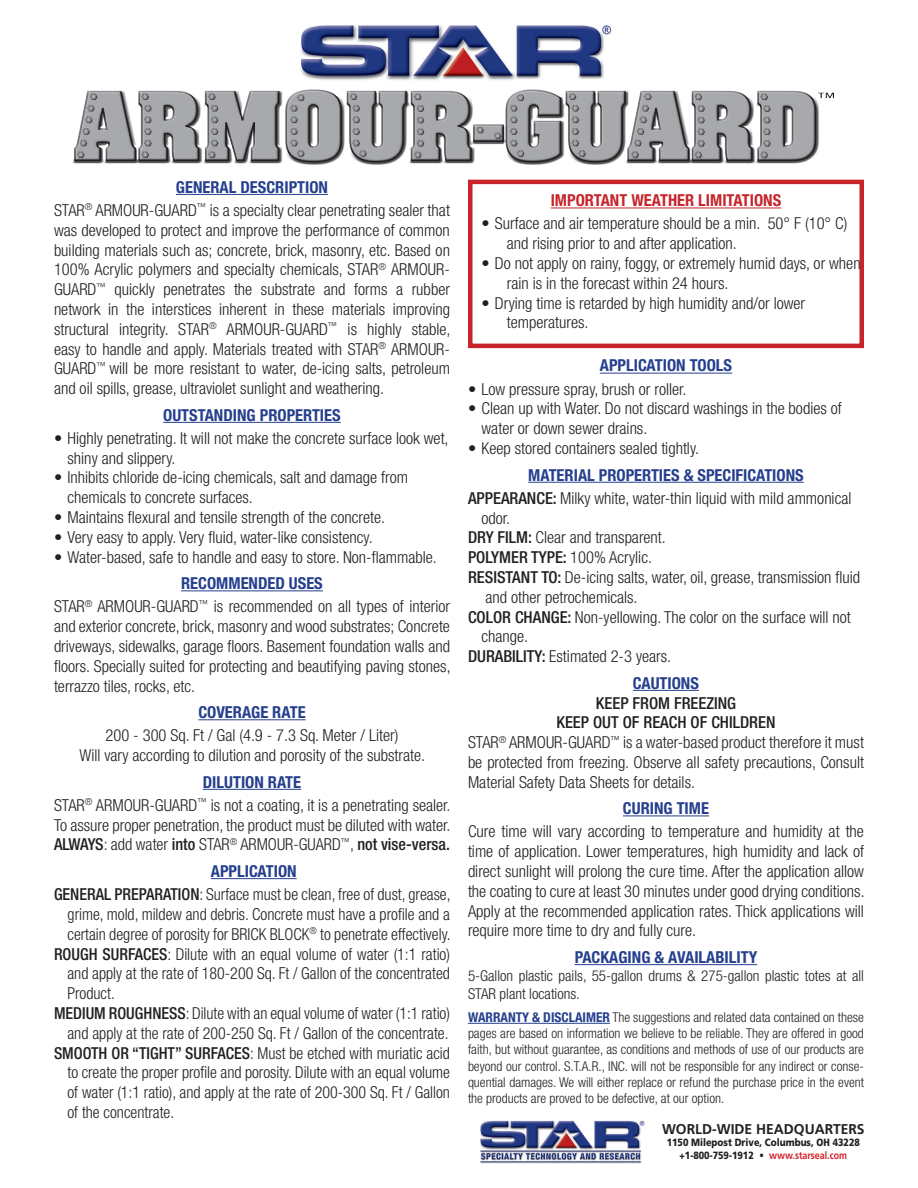
<style>
.page{position:relative;width:918px;height:1188px;background:#fff}
.page>*{position:absolute;margin:0;border:0;box-sizing:border-box;transform-origin:0 0}
.t1{font:300 condensed 16.5px/19.8px "Helvetica Neue";color:#231f20;text-align:justify}
.t2{font:700 condensed 16.5px "Helvetica Neue";color:#253f8e}
.t3{font:500 condensed 16.5px "Helvetica Neue";color:#231f20}
.t4{font:700 condensed 16.5px "Helvetica Neue";color:#c8242b}
.t5{font:300 condensed 15px/18px "Helvetica Neue";color:#231f20}
.t6{font:700 14.1px "Frutiger";color:#231f20}
.t7{font:300 condensed 13.5px/16.2px "Helvetica Neue";color:#231f20;text-align:justify}
.t8{font:900 10.5px "Frutiger";color:#231f20;scale:.85 1}
.s1{font-weight:500}
.s2{font-weight:300}
.s3{font-weight:700;color:#253f8e}
.s4{font-weight:700;color:#d1232a}
</style>
<div class="page">
<div style="left:468px;top:180px;width:396px;height:168px;border:4px solid #c8242b"></div>
<hr style="left:176px;top:194px;width:152px;height:1px;background:#253f8e">
<hr style="left:163px;top:422px;width:178px;height:1px;background:#253f8e">
<hr style="left:181px;top:590px;width:142px;height:1px;background:#253f8e">
<hr style="left:198px;top:719px;width:108px;height:1px;background:#253f8e">
<hr style="left:203px;top:789px;width:98px;height:1px;background:#253f8e">
<hr style="left:211px;top:878px;width:86px;height:1px;background:#253f8e">
<hr style="left:551px;top:208px;width:230px;height:1px;background:#c8242b">
<hr style="left:600px;top:373px;width:132px;height:1px;background:#253f8e">
<hr style="left:528px;top:482px;width:276px;height:1px;background:#253f8e">
<hr style="left:633px;top:690px;width:66px;height:1px;background:#253f8e">
<hr style="left:623px;top:816px;width:86px;height:1px;background:#253f8e">
<hr style="left:575px;top:964px;width:182px;height:1px;background:#253f8e">
<hr style="left:468px;top:1023px;width:142px;height:1px;background:#253f8e">
<img style="left:480px;top:1120px;width:165px;height:44px">
<img style="left:72px;top:89px;width:762px;height:76px">
<img style="left:301px;top:25px;width:311px;height:55px">
<p class="t2" style="left:176px;top:177px;width:154px">GENERAL DESCRIPTION</p>
<p class="t1" style="left:54px;top:200px;width:398px">STAR<sup>®</sup> ARMOUR-GUARD<sup>™</sup> is a specialty clear penetrating sealer that was developed to protect and improve the performance of common building materials such as; concrete, brick, masonry, etc. Based on 100% Acrylic polymers and specialty chemicals, STAR<sup>®</sup> ARMOUR-GUARD<sup>™</sup> quickly penetrates the substrate and forms a rubber network in the interstices inherent in these materials improving structural integrity. STAR<sup>®</sup> ARMOUR-GUARD<sup>™</sup> is highly stable, easy to handle and apply. Materials treated with STAR<sup>®</sup> ARMOUR-GUARD<sup>™</sup> will be more resistant to water, de-icing salts, petroleum and oil spills, grease, ultraviolet sunlight and weathering.</p>
<p class="t2" style="left:163px;top:405px;width:179px">OUTSTANDING PROPERTIES</p>
<p class="t1" style="left:68px;top:428px;width:383px;text-indent:-14px">• Highly penetrating. It will not make the concrete surface look wet, shiny and slippery.</p>
<p class="t1" style="left:68px;top:468px;width:342px;text-indent:-14px">• Inhibits chloride de-icing chemicals, salt and damage from chemicals to concrete surfaces.</p>
<p class="t1" style="left:54px;top:507px;width:333px">• Maintains flexural and tensile strength of the concrete.</p>
<p class="t1" style="left:54px;top:527px;width:320px">• Very easy to apply. Very fluid, water-like consistency.</p>
<p class="t1" style="left:54px;top:547px;width:384px">• Water-based, safe to handle and easy to store. Non-flammable.</p>
<p class="t2" style="left:181px;top:573px;width:143px">RECOMMENDED USES</p>
<p class="t1" style="left:54px;top:597px;width:398px">STAR<sup>®</sup> ARMOUR-GUARD<sup>™</sup> is recommended on all types of interior and exterior concrete, brick, masonry and wood substrates; Concrete driveways, sidewalks, garage floors. Basement foundation walls and floors. Specially suited for protecting and beautifying paving stones, terrazzo tiles, rocks, etc.</p>
<p class="t2" style="left:198px;top:702px;width:109px">COVERAGE RATE</p>
<p class="t1" style="left:106px;top:725px;width:294px">200 - 300 Sq. Ft / Gal (4.9 - 7.3 Sq. Meter / Liter)</p>
<p class="t1" style="left:80px;top:745px;width:347px">Will vary according to dilution and porosity of the substrate.</p>
<p class="t2" style="left:203px;top:772px;width:100px">DILUTION RATE</p>
<p class="t1" style="left:54px;top:795px;width:398px">STAR<sup>®</sup> ARMOUR-GUARD<sup>™</sup> is not a coating, it is a penetrating sealer.<br>To assure proper penetration, the product must be diluted with water.</p>
<p class="t1" style="left:54px;top:835px;width:398px"><span class="s1">ALWAYS</span>: add water <span class="s1">into</span> STAR<sup>®</sup> ARMOUR-GUARD<sup>™</sup>, <span class="s1">not vise-versa.</span></p>
<p class="t2" style="left:211px;top:861px;width:87px">APPLICATION</p>
<p class="t1" style="left:68px;top:884px;width:385px;text-indent:-14px"><span class="s1">GENERAL PREPARATION</span>: Surface must be clean, free of dust, grease, grime, mold, mildew and debris. Concrete must have a profile and a certain degree of porosity for BRICK BLOCK<sup>®</sup> to penetrate effectively.</p>
<p class="t1" style="left:68px;top:944px;width:384px;text-indent:-14px"><span class="s1">ROUGH SURFACES</span>: Dilute with an equal volume of water (1:1 ratio) and apply at the rate of 180-200 Sq. Ft / Gallon of the concentrated Product.</p>
<p class="t1" style="left:54px;top:1003px;width:398px;text-align:right"><span class="s1">MEDIUM ROUGHNESS</span>: Dilute with an equal volume of water (1:1 ratio) and apply at the rate of 200-250 Sq. Ft / Gallon of the concentrate.</p>
<p class="t1" style="left:68px;top:1043px;width:384px;text-indent:-14px"><span class="s1">SMOOTH OR “TIGHT” SURFACES</span>: Must be etched with muriatic acid to create the proper profile and porosity. Dilute with an equal volume of water (1:1 ratio), and apply at the rate of 200-300 Sq. Ft / Gallon of the concentrate.</p>
<p class="t4" style="left:551px;top:190px;width:232px">IMPORTANT WEATHER LIMITATIONS</p>
<p class="t1" style="left:481px;top:214px;width:367px">• Surface and air temperature should be a min. 50° F (10° C)</p>
<p class="t1" style="left:507px;top:233px;width:231px">and rising prior to and after application.</p>
<p class="t1" style="left:481px;top:253px;width:381px">• Do not apply on rainy, foggy, or extremely humid days, or when</p>
<p class="t1" style="left:507px;top:273px;width:223px">rain is in the forecast within 24 hours.</p>
<p class="t1" style="left:481px;top:293px;width:325px">• Drying time is retarded by high humidity and/or lower</p>
<p class="t1" style="left:507px;top:313px;width:83px">temperatures.</p>
<p class="t2" style="left:600px;top:356px;width:134px">APPLICATION TOOLS</p>
<p class="t1" style="left:468px;top:379px;width:220px">• Low pressure spray, brush or roller.</p>
<p class="t1" style="left:468px;top:399px;width:375px">• Clean up with Water. Do not discard washings in the bodies of</p>
<p class="t1" style="left:481px;top:418px;width:167px">water or down sewer drains.</p>
<p class="t1" style="left:468px;top:438px;width:233px">• Keep stored containers sealed tightly.</p>
<p class="t2" style="left:528px;top:465px;width:277px">MATERIAL PROPERTIES &amp; SPECIFICATIONS</p>
<p class="t1" style="left:482px;top:488px;width:371px;text-indent:-14px"><span class="s1">APPEARANCE:</span> Milky white, water-thin liquid with mild ammonical odor.</p>
<p class="t1" style="left:468px;top:528px;width:199px"><span class="s1">DRY FILM:</span> Clear and transparent.</p>
<p class="t3" style="left:468px;top:547px;width:186px">POLYMER TYPE: <span class="s2">100% Acrylic.</span></p>
<p class="t1" style="left:485px;top:567px;width:376px;text-indent:-17px"><span class="s1">RESISTANT TO:</span> De-icing salts, water, oil, grease, transmission fluid and other petrochemicals.</p>
<p class="t1" style="left:482px;top:607px;width:371px;text-indent:-14px"><span class="s1">COLOR CHANGE:</span> Non-yellowing. The color on the surface will not change.</p>
<p class="t1" style="left:468px;top:646px;width:205px"><span class="s1">DURABILITY:</span> Estimated 2-3 years.</p>
<p class="t2" style="left:633px;top:673px;width:68px">CAUTIONS</p>
<p class="t3" style="left:596px;top:693px;width:142px">KEEP FROM FREEZING</p>
<p class="t3" style="left:556px;top:713px;width:221px">KEEP OUT OF REACH OF CHILDREN</p>
<p class="t1" style="left:468px;top:732px;width:398px">STAR<sup>®</sup> ARMOUR-GUARD<sup>™</sup> is a water-based product therefore it must be protected from freezing. Observe all safety precautions, Consult Material Safety Data Sheets for details.</p>
<p class="t2" style="left:623px;top:798px;width:88px">CURING TIME</p>
<p class="t1" style="left:468px;top:822px;width:398px">Cure time will vary according to temperature and humidity at the time of application. Lower temperatures, high humidity and lack of direct sunlight will prolong the cure time. After the application allow the coating to cure at least 30 minutes under good drying conditions.<br>Apply at the recommended application rates. Thick applications will require more time to dry and fully cure.</p>
<p class="t2" style="left:575px;top:947px;width:184px">PACKAGING &amp; AVAILABILITY</p>
<p class="t5" style="left:468px;top:967px;width:398px">5-Gallon plastic pails, 55-gallon drums &amp; 275-gallon plastic totes at all<br>STAR plant locations.</p>
<p class="t7" style="left:468px;top:1009px;width:398px"><span class="s3">WARRANTY &amp; DISCLAIMER</span> The suggestions and related data contained on these pages are based on information we believe to be reliable. They are offered in good faith, but without guarantee, as conditions and methods of use of our products are beyond our control. S.T.A.R., INC. will not be responsible for any indirect or conse&shy;quential damages. We will either replace or refund the purchase price in the event the products are proved to be defective, at our option.</p>
<p class="t6" style="left:662px;top:1121px;width:204px">WORLD-WIDE HEADQUARTERS</p>
<p class="t8" style="left:667px;top:1136px;width:229px">1150 Milepost Drive, Columbus, OH 43228</p>
<p class="t8" style="left:680px;top:1149px;width:199px">+1-800-759-1912 • <span class="s4">www.starseal.com</span></p>
</div>
